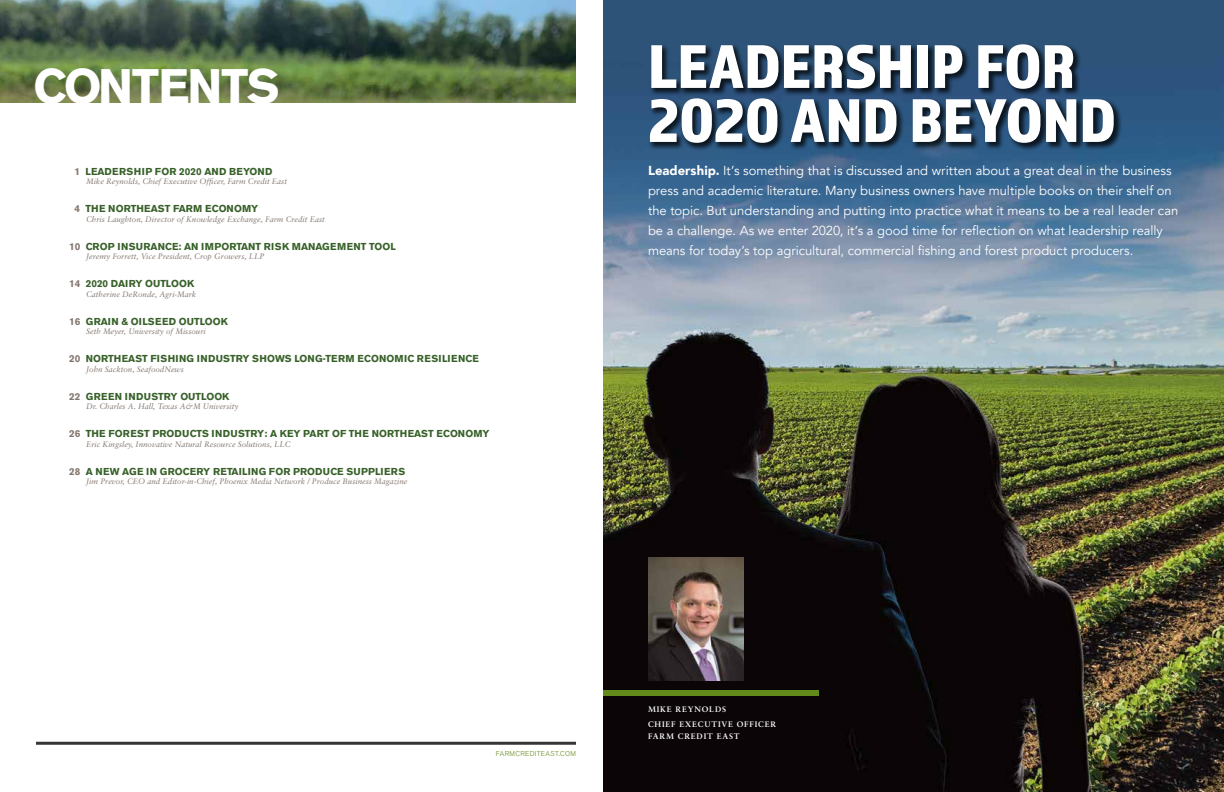
<style>
.page{position:relative;width:1224px;height:792px;background:#fff}
.page>*{position:absolute;margin:0;border:0;box-sizing:border-box;transform-origin:0 0}
.t1{font:64px/54px "Almaq Refined";color:#fff}
.t2{font:700 48px "Akzidenz Grotesk BE";letter-spacing:-.035em;color:#fff}
.t3{font:13px/20px "Avenir";letter-spacing:-.005em;color:#fff}
.t4{font:700 10px "Akzidenz Grotesk BE";color:#386129}
.t5{font:700 10px "Akzidenz Grotesk BE";letter-spacing:.02em;color:#386129}
.t6{font:italic 8px "Sabon";color:#847770}
.t7{font:700 8px/15px "Sabon";letter-spacing:.1em;color:#fff}
.t8{font:300 7px "Akzidenz Grotesk BE";letter-spacing:.045em;color:#638b1c}
.s1{color:#847770}
.s2{font-weight:900}
</style>
<div class="page">
<img style="left:603px;top:0;width:621px;height:792px">
<img style="left:0;top:0;width:576px;height:103px">
<hr style="left:36px;top:742px;width:540px;height:3px;background:#363636">
<div style="left:603px;top:690px;width:216px;height:6px;background:#638b1c"></div>
<img style="left:648px;top:557px;width:96px;height:124px">
<div style="left:648px;top:43px;width:474px;height:109px;background:#000;opacity:.75"></div>
<h2 class="t2" style="left:34px;top:59px;width:248px">CONTENTS</h2>
<p class="t4" style="left:75px;top:166px;width:199px"><span class="s1">1</span> LEADERSHIP FOR 2020 AND BEYOND</p>
<p class="t6" style="left:86px;top:177px;width:202px">Mike Reynolds, Chief Executive Officer, Farm Credit East</p>
<p class="t4" style="left:75px;top:203px;width:185px"><span class="s1">4</span> THE NORTHEAST FARM ECONOMY</p>
<p class="t6" style="left:86px;top:214px;width:240px">Chris Laughton, Director of Knowledge Exchange, Farm Credit East</p>
<p class="t4" style="left:69px;top:241px;width:328px"><span class="s1">10</span> CROP INSURANCE: AN IMPORTANT RISK MANAGEMENT TOOL</p>
<p class="t6" style="left:86px;top:252px;width:180px">Jeremy Forrett, Vice President, Crop Growers, LLP</p>
<p class="t4" style="left:69px;top:278px;width:127px"><span class="s1">14</span> 2020 DAIRY OUTLOOK</p>
<p class="t6" style="left:86px;top:289px;width:112px">Catherine DeRonde, Agri-Mark</p>
<p class="t4" style="left:69px;top:316px;width:160px"><span class="s1">16</span> GRAIN &amp; OILSEED OUTLOOK</p>
<p class="t6" style="left:86px;top:327px;width:121px">Seth Meyer, University of Missouri</p>
<p class="t5" style="left:69px;top:353px;width:411px"><span class="s1">20</span> NORTHEAST FISHING INDUSTRY SHOWS LONG-TERM ECONOMIC RESILIENCE</p>
<p class="t6" style="left:86px;top:364px;width:99px">John Sackton, SeafoodNews</p>
<p class="t4" style="left:69px;top:391px;width:162px"><span class="s1">22</span> GREEN INDUSTRY OUTLOOK</p>
<p class="t6" style="left:86px;top:402px;width:154px">Dr. Charles A. Hall, Texas A&amp;M University</p>
<p class="t4" style="left:69px;top:428px;width:422px"><span class="s1">26</span> THE FOREST PRODUCTS INDUSTRY: A KEY PART OF THE NORTHEAST ECONOMY</p>
<p class="t6" style="left:86px;top:439px;width:206px">Eric Kingsley, Innovative Natural Resource Solutions, LLC</p>
<p class="t5" style="left:69px;top:466px;width:338px"><span class="s1">28</span> A NEW AGE IN GROCERY RETAILING FOR PRODUCE SUPPLIERS</p>
<p class="t6" style="left:86px;top:477px;width:323px">Jim Prevor, CEO and Editor-in-Chief, Phoenix Media Network / Produce Business Magazine</p>
<h1 class="t1" style="left:648px;top:38px;width:470px">LEADERSHIP FOR<br>2020 AND BEYOND</h1>
<p class="t3" style="left:648px;top:161px;width:532px"><span class="s2">Leadership.</span> It’s something that is discussed and written about a great deal in the business press and academic literature. Many business owners have multiple books on their shelf on the topic. But understanding and putting into practice what it means to be a real leader can be a challenge. As we enter 2020, it’s a good time for reflection on what leadership really means for today’s top agricultural, commercial fishing and forest product producers.</p>
<p class="t8" style="left:496px;top:750px;width:82px">FARMCREDITEAST.COM</p>
<p class="t7" style="left:648px;top:702px;width:130px">MIKE REYNOLDS<br>CHIEF EXECUTIVE OFFICER</p>
<p class="t7" style="left:648px;top:729px;width:93px">FARM CREDIT EAST</p>
</div>
